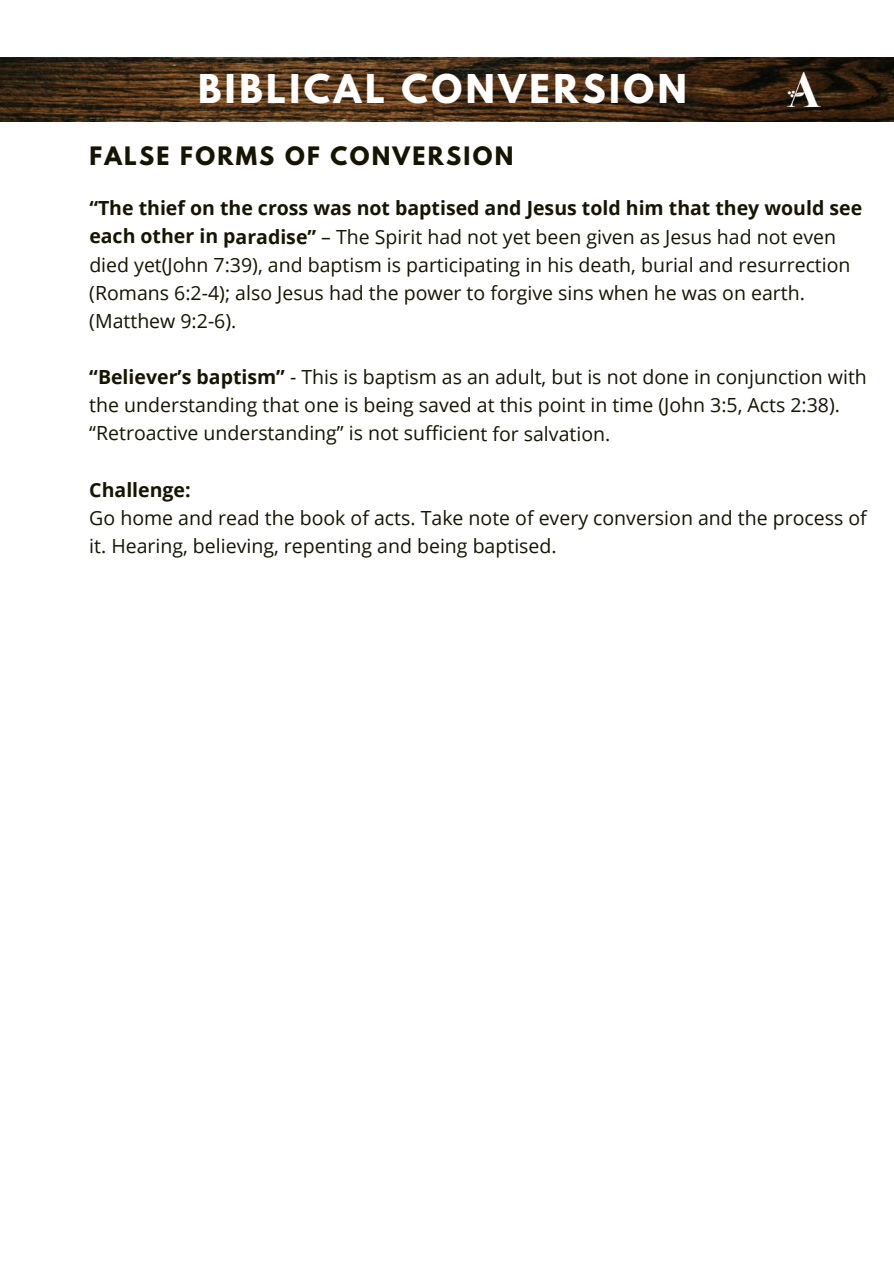
<style>
.page{position:relative;width:894px;height:1264px;background:#fff}
.page>*{position:absolute;margin:0;border:0;box-sizing:border-box;transform-origin:0 0}
.t1{font:700 35.1px "League Spartan";letter-spacing:.1em;color:#fff}
.t2{font:700 22.5px "League Spartan";letter-spacing:.1em;color:#161402}
.t3{font:19.5px/28px "Open Sans";color:#161402}
.t4{font:700 19.5px "Open Sans";color:#161402}
.s1{font-weight:700}
</style>
<div class="page">
<img style="left:0;top:57px;width:893px;height:65px">
<img style="left:787px;top:73px;width:33px;height:33px">
<h1 class="t1" style="left:198px;top:72px;width:490px">BIBLICAL CONVERSION</h1>
<p class="t2" style="left:89px;top:145px;width:425px">FALSE FORMS OF CONVERSION</p>
<p class="t3" style="left:89px;top:194px;width:774px"><span class="s1">“The thief on the cross was not baptised and Jesus told him that they would see each other in paradise”</span> – The Spirit had not yet been given as Jesus had not even died yet(John 7:39), and baptism is participating in his death, burial and resurrection (Romans 6:2-4); also Jesus had the power to forgive sins when he was on earth. (Matthew 9:2-6).</p>
<p class="t3" style="left:89px;top:362px;width:778px"><span class="s1">“Believer’s baptism”</span> - This is baptism as an adult, but is not done in conjunction with the understanding that one is being saved at this point in time (John 3:5, Acts 2:38). “Retroactive understanding” is not sufficient for salvation.</p>
<p class="t4" style="left:89px;top:476px;width:103px">Challenge:</p>
<p class="t3" style="left:89px;top:503px;width:778px">Go home and read the book of acts. Take note of every conversion and the process of it. Hearing, believing, repenting and being baptised.</p>
</div>
